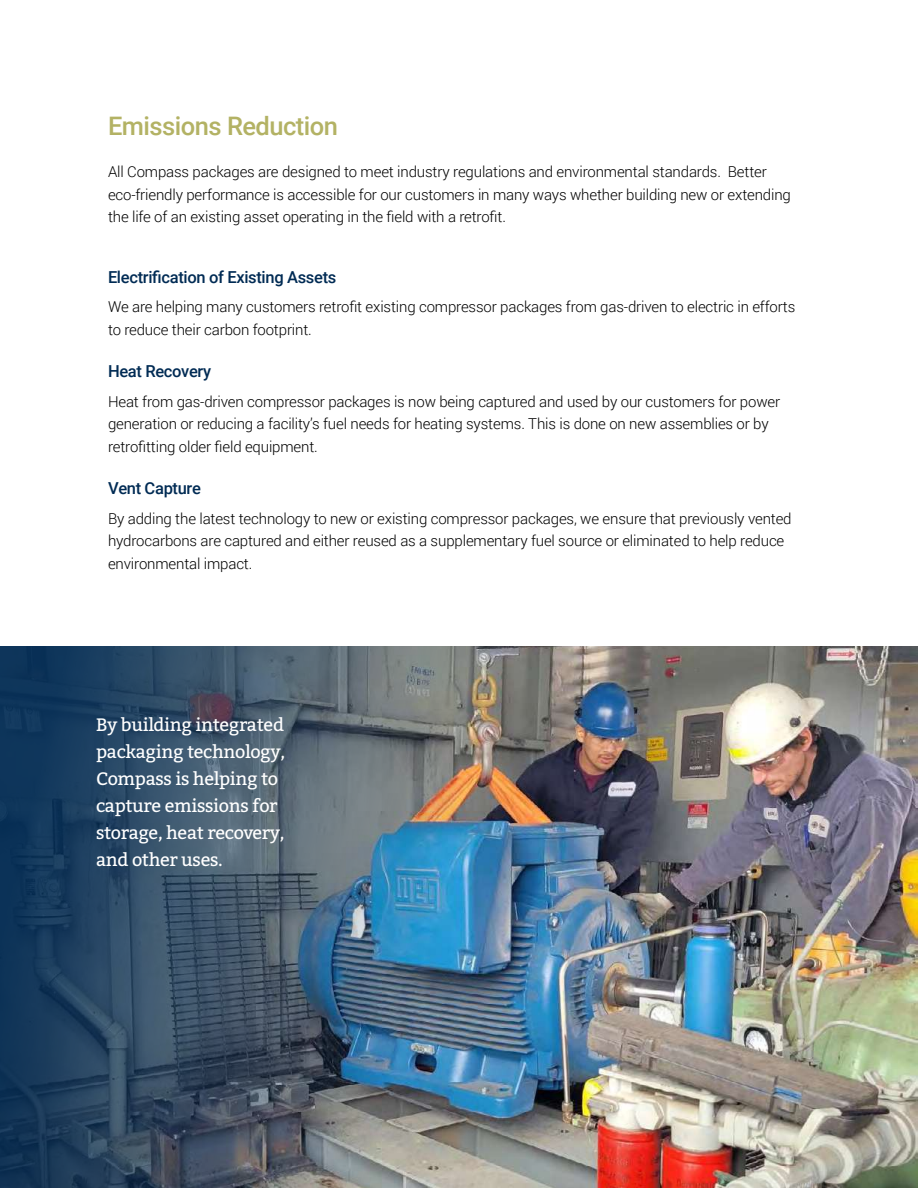
<style>
.page{position:relative;width:918px;height:1188px;background:#fff}
.page>*{position:absolute;margin:0;border:0;box-sizing:border-box;transform-origin:0 0}
.t1{font:500 25.5px "Roboto";letter-spacing:-.02em;color:#b3b264}
.t2{font:18px/27px "Bitter";letter-spacing:-.02em;color:#fff}
.t3{font:500 16.5px "Roboto";letter-spacing:-.02em;color:#002b54}
.t4{font:300 15px/22.5px "Roboto";letter-spacing:-.01em;color:#000}
</style>
<div class="page">
<img style="left:0;top:646px;width:918px;height:542px">
<h1 class="t1" style="left:108px;top:108px;width:232px">Emissions Reduction</h1>
<p class="t4" style="left:108px;top:160px;width:684px">All Compass packages are designed to meet industry regulations and environmental standards. Better eco-friendly performance is accessible for our customers in many ways whether building new or extending the life of an existing asset operating in the 昀椀eld with a retro昀椀t.</p>
<p class="t3" style="left:108px;top:266px;width:230px">Electri昀椀cation of Existing Assets</p>
<p class="t4" style="left:108px;top:295px;width:689px">We are helping many customers retro昀椀t existing compressor packages from gas-driven to electric in efforts to reduce their carbon footprint.</p>
<p class="t3" style="left:108px;top:360px;width:105px">Heat Recovery</p>
<p class="t4" style="left:108px;top:391px;width:674px">Heat from gas-driven compressor packages is now being captured and used by our customers for power generation or reducing a facility’s fuel needs for heating systems. This is done on new assemblies or by retro昀椀tting older 昀椀eld equipment.</p>
<p class="t3" style="left:108px;top:477px;width:94px">Vent Capture</p>
<p class="t4" style="left:108px;top:507px;width:685px">By adding the latest technology to new or existing compressor packages, we ensure that previously vented hydrocarbons are captured and either reused as a supplementary fuel source or eliminated to help reduce environmental impact.</p>
<p class="t2" style="left:96px;top:713px;width:191px">By building integrated packaging technology,<br>Compass is helping to capture emissions for storage, heat recovery, and other uses.</p>
</div>
